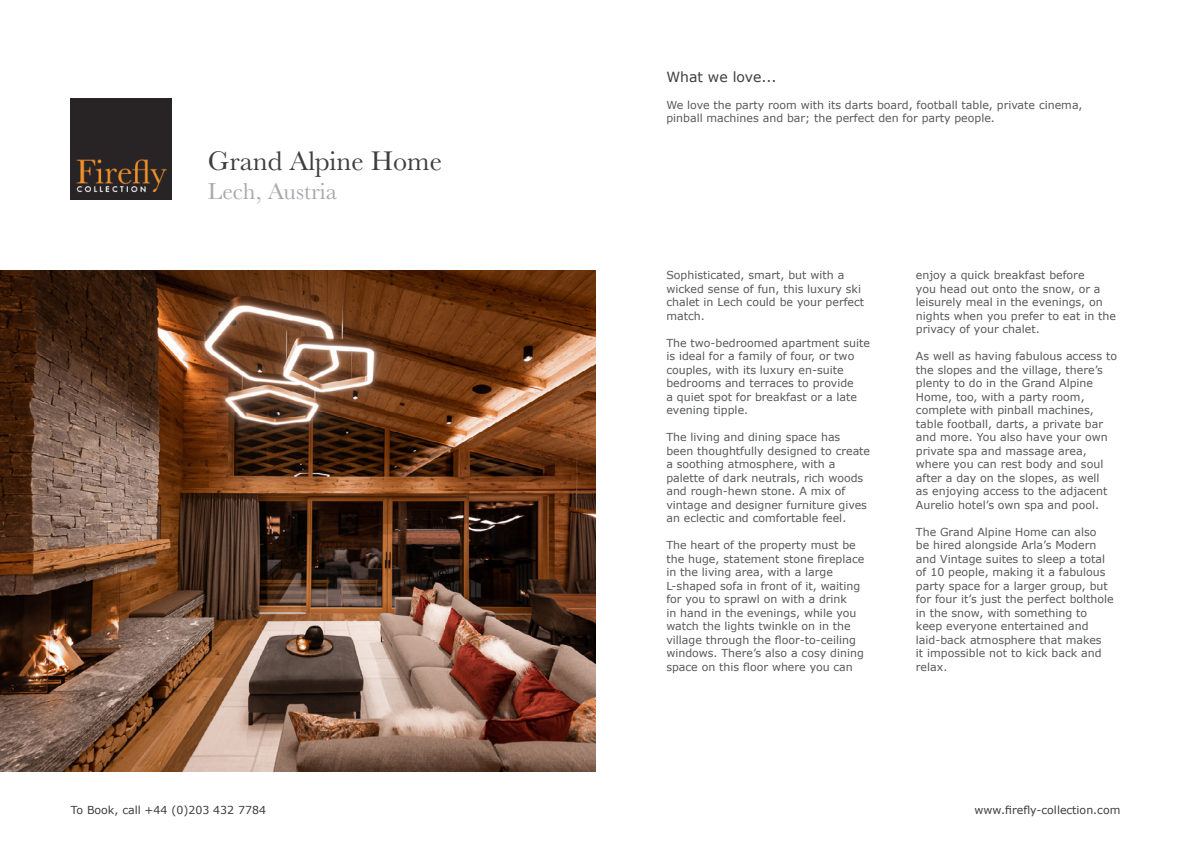
<style>
.page{position:relative;width:1191px;height:842px;background:#fff}
.page>*{position:absolute;margin:0;border:0;box-sizing:border-box;transform-origin:0 0}
.t1{font:28px "Baskerville";color:#3e3e3f}
.t2{font:24px "Baskerville";color:#a8a9ad}
.t3{font:14px "Verdana";color:#3e3e3f}
.t4{font:11px/13.5px "Verdana";color:#57585a}
.t5{font:11px "Verdana";color:#3e3e3f}
</style>
<div class="page">
<img style="left:71px;top:99px;width:101px;height:101px">
<img style="left:0;top:271px;width:595px;height:500px">
<p class="t1" style="left:208px;top:143px;width:235px">Grand Alpine Home</p>
<p class="t2" style="left:208px;top:176px;width:131px">Lech, Austria</p>
<p class="t5" style="left:71px;top:802px;width:197px">To Book, call +44 (0)203 432 7784</p>
<p class="t3" style="left:666px;top:68px;width:112px">What we love...</p>
<p class="t4" style="left:666px;top:98px;width:418px">We love the party room with its darts board, football table, private cinema, pinball machines and bar; the perfect den for party people.</p>
<p class="t4" style="left:666px;top:269px;width:199px">Sophisticated, smart, but with a wicked sense of fun, this luxury ski chalet in Lech could be your perfect match.</p>
<p class="t4" style="left:666px;top:336px;width:205px">The two-bedroomed apartment suite is ideal for a family of four, or two couples, with its luxury en-suite bedrooms and terraces to provide<br>a quiet spot for breakfast or a late evening tipple.</p>
<p class="t4" style="left:666px;top:431px;width:205px">The living and dining space has<br>been thoughtfully designed to create a soothing atmosphere, with a palette of dark neutrals, rich woods and rough-hewn stone. A mix of vintage and designer furniture gives an eclectic and comfortable feel.</p>
<p class="t4" style="left:666px;top:539px;width:199px">The heart of the property must be the huge, statement stone fireplace in the living area, with a large L-shaped sofa in front of it, waiting for you to sprawl on with a drink<br>in hand in the evenings, while you watch the lights twinkle on in the village through the floor-to-ceiling windows. There’s also a cosy dining space on this floor where you can</p>
<p class="t4" style="left:916px;top:269px;width:202px">enjoy a quick breakfast before<br>you head out onto the snow, or a leisurely meal in the evenings, on nights when you prefer to eat in the privacy of your chalet.</p>
<p class="t4" style="left:916px;top:350px;width:203px">As well as having fabulous access to the slopes and the village, there’s plenty to do in the Grand Alpine<br>Home, too, with a party room, complete with pinball machines, table football, darts, a private bar and more. You also have your own private spa and massage area, where you can rest body and soul after a day on the slopes, as well<br>as enjoying access to the adjacent<br>Aurelio hotel’s own spa and pool.</p>
<p class="t4" style="left:916px;top:525px;width:199px">The Grand Alpine Home can also<br>be hired alongside Arla’s Modern and Vintage suites to sleep a total of 10 people, making it a fabulous party space for a larger group, but for four it’s just the perfect bolthole in the snow, with something to keep everyone entertained and laid-back atmosphere that makes<br>it impossible not to kick back and relax.</p>
<p class="t5" style="left:974px;top:802px;width:147px">www.firefly-collection.com</p>
</div>
